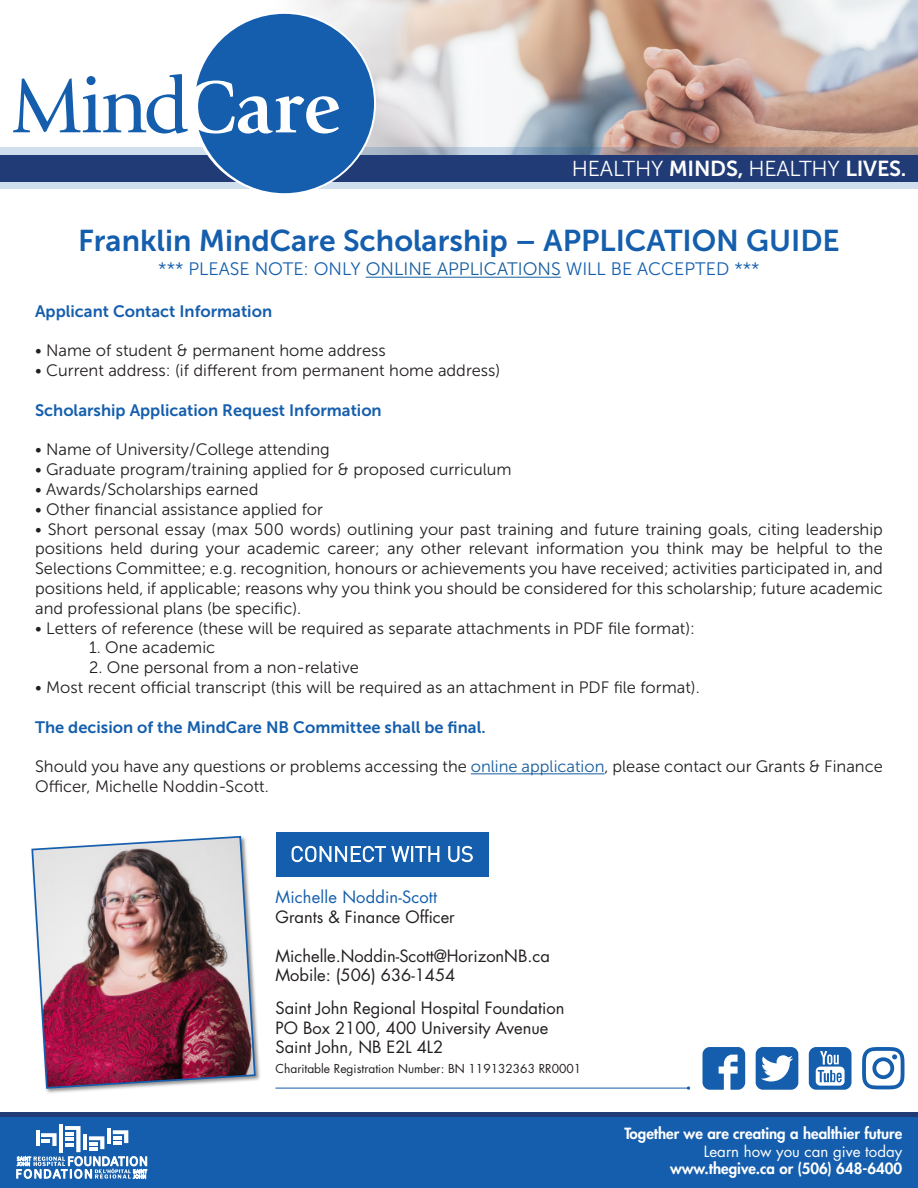
<style>
.page{position:relative;width:918px;height:1188px;background:#fff}
.page>*{position:absolute;margin:0;border:0;box-sizing:border-box;transform-origin:0 0}
.t1{font:30px "Museo Sans 700";color:#145ead}
.t2{font:21.6px "Museo Sans 300";letter-spacing:-.01em;color:#fff}
.t3{font:18px "Museo Sans 300";color:#145ead}
.t4{font:16.5px/19.8px "Museo Sans 300";color:#231f20;text-align:justify}
.t5{font:16.5px/19.5px "Futura Std";color:#231f20}
.t6{font:16.5px "Museo Sans 700";color:#145ead}
.t7{font:16.5px "Futura Std";letter-spacing:.01em;color:#145ead}
.t8{font:800 15px "Futura Std";color:#fff}
.t9{font:15px "Futura Std";color:#fff}
.t10{font:12px "Futura Std";color:#231f20}
.s1{font-family:"Museo Sans 700"}
.s2{color:#175d9e}
</style>
<div class="page">
<svg style="left:304px;top:0;width:614px;height:147px;background:#cebbb3"></svg>
<svg style="left:0;top:147px;width:918px;height:42px;background:#b1baca"></svg>
<div style="left:0;top:155px;width:918px;height:26px;background:#203b75"></div>
<div style="left:0;top:1116px;width:918px;height:72px;background:#145ead"></div>
<hr style="left:60px;top:1124px;width:3px;height:28px;background:#fff">
<svg style="left:16px;top:1126px;width:131px;height:54px"></svg>
<hr style="left:0;top:1113px;width:918px;height:4px;background:#203b75">
<div style="left:194px;top:13px;width:181px;height:181px;background:#145ead;border-radius:50%"></div>
<svg style="left:13px;top:74px;width:326px;height:60px"></svg>
<hr style="left:366px;top:277px;width:195px;height:1px;background:#175d9e">
<hr style="left:471px;top:773px;width:134px;height:1px;background:#175d9e">
<div style="left:30px;top:835px;width:231px;height:260px;background:#231f20;opacity:.51"></div>
<img style="left:31px;top:835px;width:226px;height:255px">
<div style="left:276px;top:832px;width:212px;height:44px;background:#145ead"></div>
<svg style="left:291px;top:845px;width:182px;height:18px"></svg>
<svg style="left:703px;top:1047px;width:42px;height:43px"></svg>
<svg style="left:756px;top:1047px;width:42px;height:43px"></svg>
<svg style="left:809px;top:1047px;width:42px;height:43px"></svg>
<svg style="left:862px;top:1047px;width:42px;height:42px"></svg>
<hr style="left:275px;top:1088px;width:413px;height:1px;background:#145ead">
<p class="t2" style="left:572px;top:157px;width:336px">HEALTHY <span class="s1">MINDS,</span> HEALTHY <span class="s1">LIVES.</span></p>
<p class="t1" style="left:78px;top:224px;width:763px">Franklin MindCare Scholarship – APPLICATION GUIDE</p>
<p class="t3" style="left:158px;top:260px;width:603px">*** PLEASE NOTE: ONLY <span class="s2">ONLINE APPLICATIONS</span> WILL BE ACCEPTED ***</p>
<p class="t6" style="left:35px;top:302px;width:239px">Applicant Contact Information</p>
<p class="t4" style="left:35px;top:341px;width:352px">• Name of student &amp; permanent home address</p>
<p class="t4" style="left:35px;top:361px;width:467px">• Current address: (if different from permanent home address)</p>
<p class="t6" style="left:35px;top:401px;width:348px">Scholarship Application Request Information</p>
<p class="t4" style="left:35px;top:440px;width:296px">• Name of University/College attending</p>
<p class="t4" style="left:35px;top:460px;width:478px">• Graduate program/training applied for &amp; proposed curriculum</p>
<p class="t4" style="left:35px;top:480px;width:225px">• Awards/Scholarships earned</p>
<p class="t4" style="left:35px;top:499px;width:290px">• Other financial assistance applied for</p>
<p class="t4" style="left:35px;top:519px;width:849px">• Short personal essay (max 500 words) outlining your past training and future training goals, citing leadership positions held during your academic career; any other relevant information you think may be helpful to the Selections Committee; e.g. recognition, honours or achievements you have received; activities participated in, and positions held, if applicable; reasons why you think you should be considered for this scholarship; future academic and professional plans (be specific).</p>
<p class="t4" style="left:35px;top:618px;width:661px">• Letters of reference (these will be required as separate attachments in PDF file format):</p>
<p class="t4" style="left:89px;top:638px;width:128px">1. One academic</p>
<p class="t4" style="left:89px;top:658px;width:271px">2. One personal from a non-relative</p>
<p class="t4" style="left:35px;top:678px;width:666px">• Most recent official transcript (this will be required as an attachment in PDF file format).</p>
<p class="t6" style="left:35px;top:718px;width:452px">The decision of the MindCare NB Committee shall be final.</p>
<p class="t4" style="left:35px;top:757px;width:849px">Should you have any questions or problems accessing the <span class="s2">online application</span>, please contact our Grants &amp; Finance<br>Officer, Michelle Noddin-Scott.</p>
<p class="t7" style="left:275px;top:886px;width:163px">Michelle Noddin-Scott</p>
<p class="t5" style="left:275px;top:907px;width:181px">Grants &amp; Finance Officer</p>
<p class="t5" style="left:275px;top:946px;width:276px">Michelle.Noddin-Scott@HorizonNB.ca<br>Mobile: (506) 636-1454</p>
<p class="t5" style="left:275px;top:998px;width:290px">Saint John Regional Hospital Foundation</p>
<p class="t5" style="left:275px;top:1018px;width:274px">PO Box 2100, 400 University Avenue</p>
<p class="t5" style="left:275px;top:1037px;width:169px">Saint John, NB E2L 4L2</p>
<p class="t10" style="left:275px;top:1060px;width:307px">Charitable Registration Number: BN 119132363 RR0001</p>
<p class="t8" style="left:624px;top:1124px;width:279px">Together we are creating a healthier future</p>
<p class="t9" style="left:704px;top:1142px;width:200px">Learn how you can give today</p>
<p class="t8" style="left:670px;top:1159px;width:234px">www.thegive.ca or (506) 648-6400</p>
</div>
